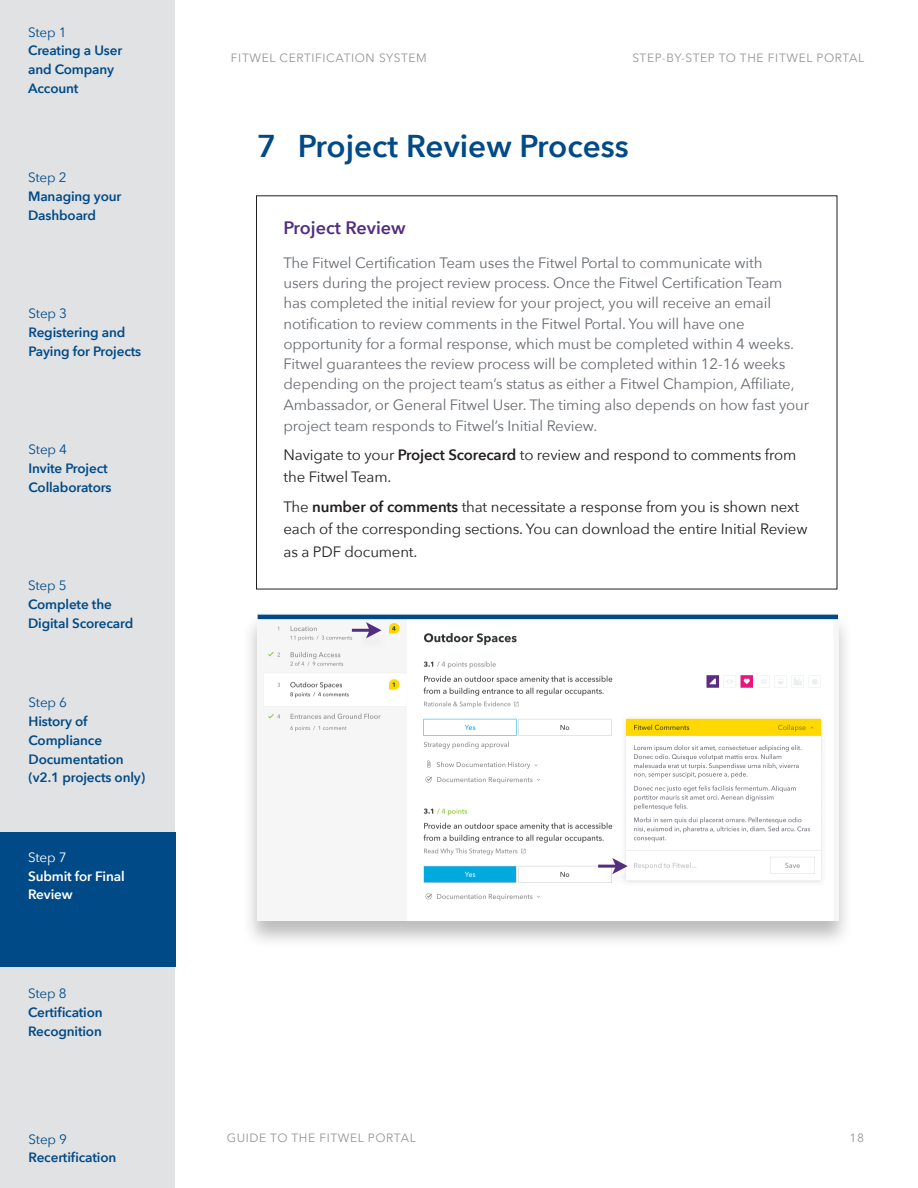
<style>
.page{position:relative;width:918px;height:1188px;background:#fff}
.page>*{position:absolute;margin:0;border:0;box-sizing:border-box;transform-origin:0 0}
.t1{font:600 31.5px "Avenir Next";color:#004a87}
.Boxed_Text{font:600 18px "Avenir Next";color:#522e81}
.Boxed_Body_Copy_2{font:15px/20.4px "Avenir Next";letter-spacing:-.01em;color:#686c71}
.Boxed_Body_Copy_2-2{font:15px/22.5px "Avenir Next";letter-spacing:-.01em;color:#231f20}
.t2{font:600 13.5px/18.8px "Avenir Next";letter-spacing:-.01em;color:#004a87}
.t3{font:13.5px "Avenir Next";letter-spacing:-.01em;color:#004a87}
.Step_Title{font:600 13.5px/18.8px "Avenir Next";letter-spacing:-.01em;color:#fff}
.t4{font:12px "Avenir Next";letter-spacing:.05em;color:#939598}
.s1{font-weight:400}
.s2{font-weight:600}
</style>
<div class="page">
<div style="left:0;top:0;width:175px;height:1188px;background:#e1e2e4"></div>
<div style="left:0;top:832px;width:175px;height:135px;background:#004a87"></div>
<div style="left:242px;top:612px;width:611px;height:337px;background:#231f20;opacity:.3"></div>
<img style="left:257px;top:614px;width:581px;height:306px">
<hr style="left:258px;top:615px;width:580px;height:4px;background:#004a87">
<div style="left:601px;top:867px;width:35px;height:19px;background:#231f20;opacity:.1"></div>
<hr style="left:598px;top:865px;width:20px;height:3px;background:#522e81">
<svg style="left:612px;top:858px;width:16px;height:16px"></svg>
<div style="left:355px;top:631px;width:35px;height:19px;background:#f5f5f5"></div>
<hr style="left:352px;top:629px;width:20px;height:3px;background:#522e81">
<svg style="left:366px;top:622px;width:16px;height:16px"></svg>
<p class="t3" style="left:28px;top:21px;width:40px">Step 1</p>
<p class="t2" style="left:28px;top:41px;width:96px">Creating a User and Company<br>Account</p>
<p class="t3" style="left:28px;top:166px;width:40px">Step 2</p>
<p class="t2" style="left:28px;top:186px;width:95px">Managing your<br>Dashboard</p>
<p class="t3" style="left:28px;top:302px;width:40px">Step 3</p>
<p class="t2" style="left:28px;top:322px;width:114px">Registering and<br>Paying for Projects</p>
<p class="t3" style="left:28px;top:438px;width:40px">Step 4</p>
<p class="t2" style="left:28px;top:458px;width:85px">Invite Project<br>Collaborators</p>
<p class="t3" style="left:28px;top:574px;width:40px">Step 5</p>
<p class="t2" style="left:28px;top:594px;width:107px">Complete the<br>Digital Scorecard</p>
<p class="t3" style="left:28px;top:691px;width:40px">Step 6</p>
<p class="t2" style="left:28px;top:712px;width:118px">History of<br>Compliance<br>Documentation (v2.1 projects only)</p>
<p class="Step_Title" style="left:28px;top:848px;width:98px"><span class="s1">Step 7<br></span>Submit for Final<br>Review</p>
<p class="t3" style="left:28px;top:982px;width:40px">Step 8</p>
<p class="t2" style="left:28px;top:1003px;width:76px">Certification<br>Recognition</p>
<p class="t3" style="left:28px;top:1127px;width:40px">Step 9</p>
<p class="t2" style="left:28px;top:1148px;width:89px">Recertification</p>
<p class="t4" style="left:231px;top:47px;width:197px">FITWEL CERTIFICATION SYSTEM</p>
<p class="t4" style="left:632px;top:47px;width:233px">STEP-BY-STEP TO THE FITWEL PORTAL</p>
<p class="t1" style="left:257px;top:119px;width:373px">7 Project Review Process</p>
<p class="Boxed_Text" style="left:284px;top:212px;width:124px">Project Review</p>
<p class="Boxed_Body_Copy_2" style="left:284px;top:252px;width:527px">The Fitwel Certification Team uses the Fitwel Portal to communicate with<br>users during the project review process. Once the Fitwel Certification Team has completed the initial review for your project, you will receive an email notification to review comments in the Fitwel Portal. You will have one opportunity for a formal response, which must be completed within 4 weeks.<br>Fitwel guarantees the review process will be completed within 12-16 weeks depending on the project team’s status as either a Fitwel Champion, Affiliate, Ambassador, or General Fitwel User. The timing also depends on how fast your project team responds to Fitwel’s Initial Review.</p>
<p class="Boxed_Body_Copy_2-2" style="left:284px;top:443px;width:515px">Navigate to your <span class="s2">Project Scorecard</span> to review and respond to comments from the Fitwel Team.</p>
<p class="Boxed_Body_Copy_2-2" style="left:284px;top:494px;width:526px">The <span class="s2">number of comments</span> that necessitate a response from you is shown next each of the corresponding sections. You can download the entire Initial Review as a PDF document.</p>
<p class="t4" style="left:227px;top:1128px;width:190px">GUIDE TO THE FITWEL PORTAL</p>
<p class="t4" style="left:849px;top:1128px;width:16px">18</p>
</div>
